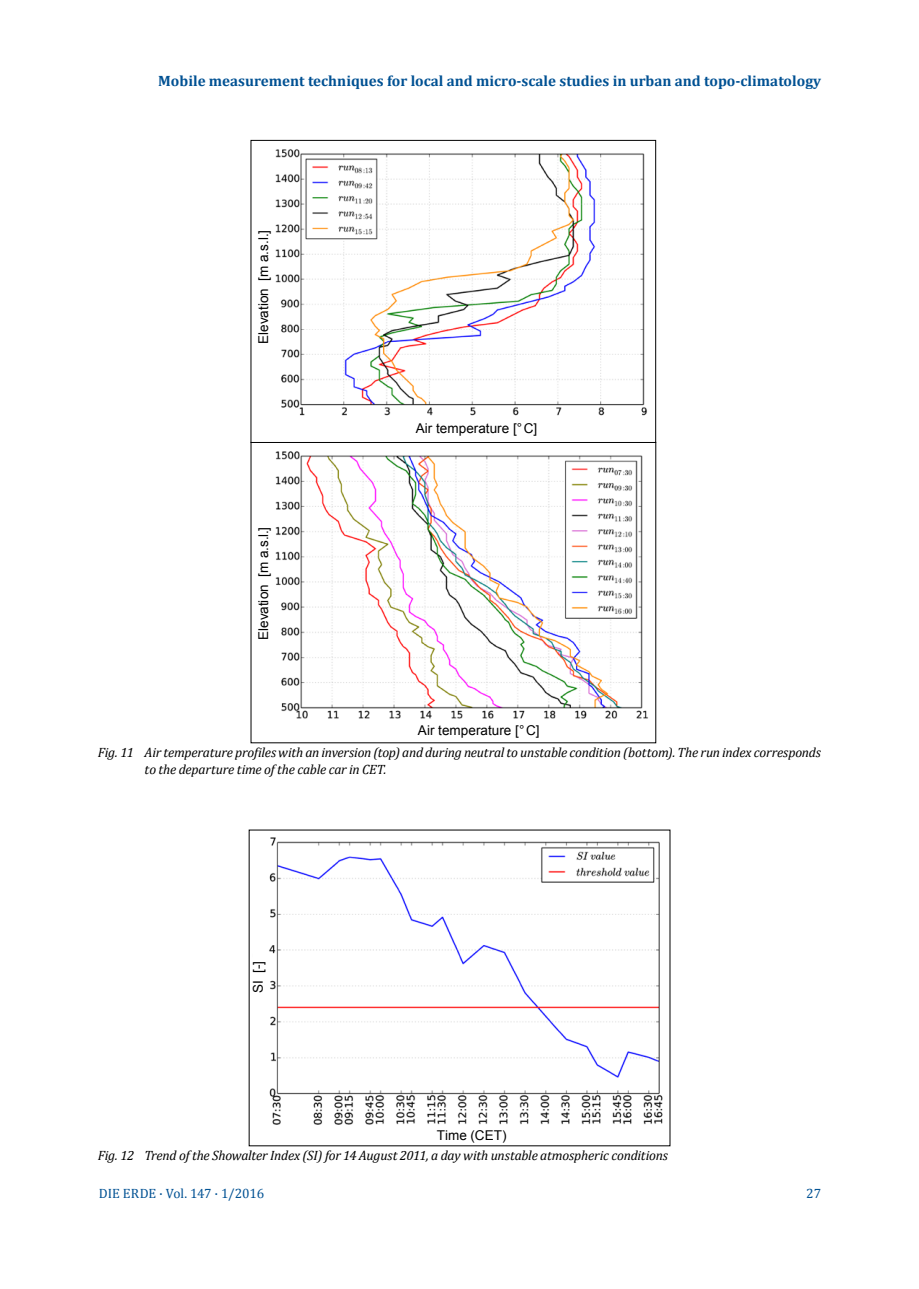
<style>
.page{position:relative;width:919px;height:1289px;background:#fff}
.page>*{position:absolute;margin:0;border:0;box-sizing:border-box;transform-origin:0 0}
.t1{font:700 15px "Cambria";color:#005193}
.t2{font:italic 13.5px/16.5px "Cambria";letter-spacing:-.015em;color:#000}
.t3{font:13.5px "Arial";letter-spacing:.005em;color:#000}
.t4{font:13.5px "Cambria";letter-spacing:-.01em;color:#005193}
</style>
<div class="page">
<img style="left:269px;top:837px;width:394px;height:288px">
<img style="left:275px;top:149px;width:373px;height:570px">
<div style="left:250px;top:140px;width:406px;height:303px;border:1px solid #000"></div>
<div style="left:411px;top:418px;width:129px;height:17px;background:#fff"></div>
<p class="t1" style="left:158px;top:71px;width:664px">Mobile measurement techniques for local and micro-scale studies in urban and topo-climatology</p>
<p class="t3" style="left:255px;top:343px;width:115px;rotate:-90deg">Elevation [m a.s.l.]</p>
<p class="t3" style="left:255px;top:639px;width:115px;rotate:-90deg">Elevation [m a.s.l.]</p>
<p class="t3" style="left:415px;top:419px;width:123px">Air temperature [°C]</p>
<p class="t3" style="left:418px;top:721px;width:123px">Air temperature [°C]</p>
<p class="t2" style="left:145px;top:743px;width:678px;text-indent:-47px">Fig. 11 Air temperature profiles with an inversion (top) and during neutral to unstable condition (bottom). The run index corresponds to the departure time of the cable car in CET.</p>
<p class="t3" style="left:249px;top:993px;width:34px;rotate:-90deg">SI [-]</p>
<p class="t3" style="left:436px;top:1126px;width:71px">Time (CET)</p>
<p class="t2" style="left:98px;top:1146px;width:571px">Fig. 12 Trend of the Showalter Index (SI) for 14 August 2011, a day with unstable atmospheric conditions</p>
<p class="t4" style="left:99px;top:1185px;width:167px">DIE ERDE · Vol. 147 · 1/2016</p>
<p class="t4" style="left:806px;top:1185px;width:16px">27</p>
</div>
